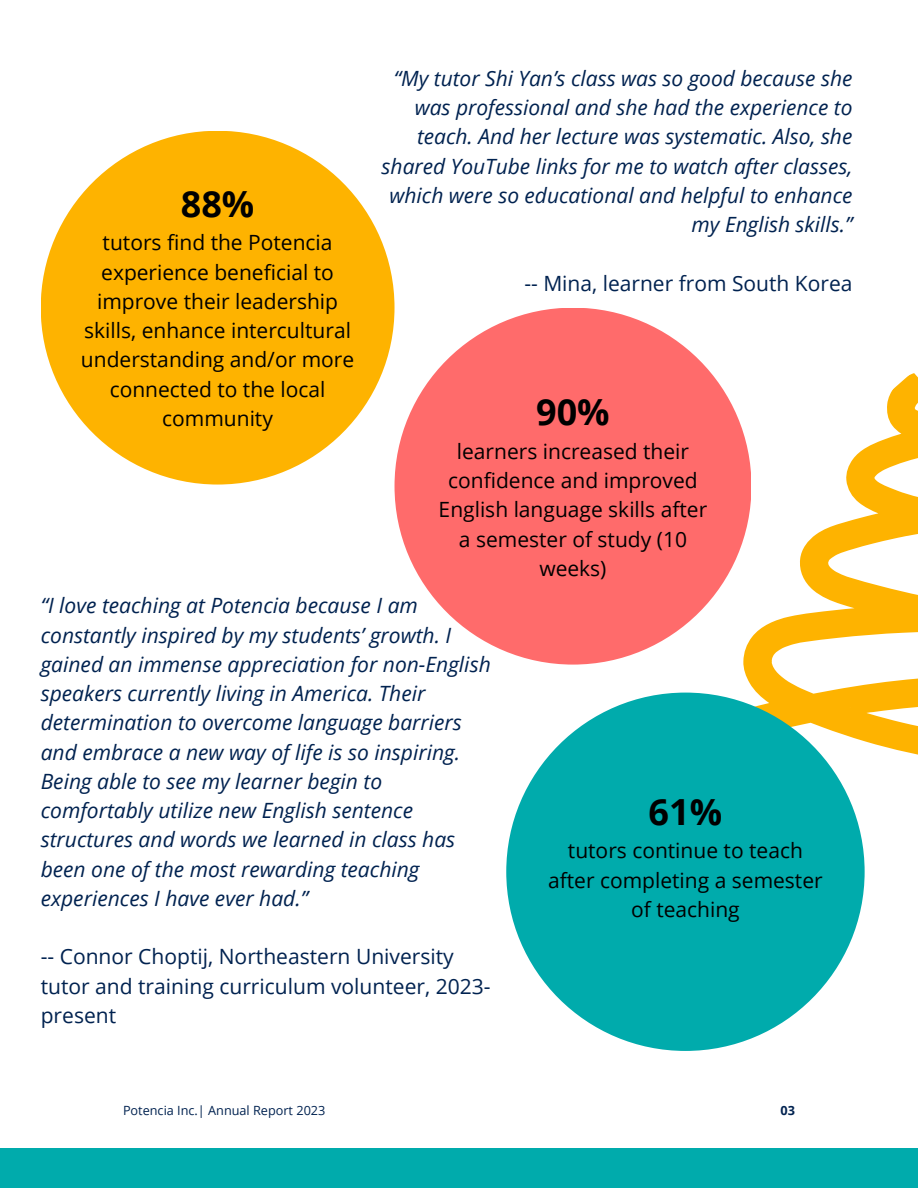
<style>
.page{position:relative;width:918px;height:1188px;background:#fff}
.page>*{position:absolute;margin:0;border:0;box-sizing:border-box;transform-origin:0 0}
.t1{font:700 36px "Open Sans";color:#000}
.t2{font:italic 21px/29.2px "Open Sans";color:#002250;text-align:right}
.t3{font:21px/29.2px "Open Sans";color:#000;text-align:center}
.t4{font:21px/29.2px "Open Sans";color:#002250}
.t5{font:12.75px "Open Sans";color:#002250}
.t6{font:700 12.75px "Open Sans";color:#002250}
</style>
<div class="page">
<svg style="left:663px;top:372px;width:255px;height:524px"></svg>
<div style="left:0;top:1148px;width:918px;height:40px;background:#00abac"></div>
<div style="left:395px;top:308px;width:356px;height:357px;background:#ff6b6b;border-radius:50%"></div>
<div style="left:41px;top:131px;width:354px;height:354px;background:#feb300;border-radius:50%"></div>
<div style="left:506px;top:693px;width:359px;height:358px;background:#00abac;border-radius:50%"></div>
<h1 class="t1" style="left:181px;top:178px;width:75px">88%</h1>
<p class="t3" style="left:81px;top:228px;width:275px">tutors find the Potencia experience beneficial to improve their leadership skills, enhance intercultural understanding and/or more connected to the local community</p>
<p class="t2" style="left:382px;top:63px;width:472px">“My tutor Shi Yan’s class was so good because she was professional and she had the experience to teach. And her lecture was systematic. Also, she shared YouTube links for me to watch after classes, which were so educational and helpful to enhance my English skills.”</p>
<p class="t4" style="left:524px;top:268px;width:330px">-- Mina, learner from South Korea</p>
<h1 class="t1" style="left:536px;top:387px;width:75px">90%</h1>
<p class="t3" style="left:439px;top:436px;width:270px">learners increased their confidence and improved<br>English language skills after a semester of study (10 weeks)</p>
<p class="t2" style="left:41px;top:590px;width:452px;text-align:left">“I love teaching at Potencia because I am constantly inspired by my students’ growth. I gained an immense appreciation for non-English speakers currently living in America. Their determination to overcome language barriers and embrace a new way of life is so inspiring.<br>Being able to see my learner begin to comfortably utilize new English sentence structures and words we learned in class has been one of the most rewarding teaching experiences I have ever had.”</p>
<p class="t4" style="left:41px;top:941px;width:451px">-- Connor Choptij, Northeastern University tutor and training curriculum volunteer, 2023- present</p>
<h1 class="t1" style="left:649px;top:786px;width:75px">61%</h1>
<p class="t3" style="left:548px;top:836px;width:276px">tutors continue to teach after completing a semester of teaching</p>
<p class="t5" style="left:123px;top:1101px;width:204px">Potencia Inc.| Annual Report 2023</p>
<p class="t6" style="left:780px;top:1102px;width:16px">03</p>
</div>
